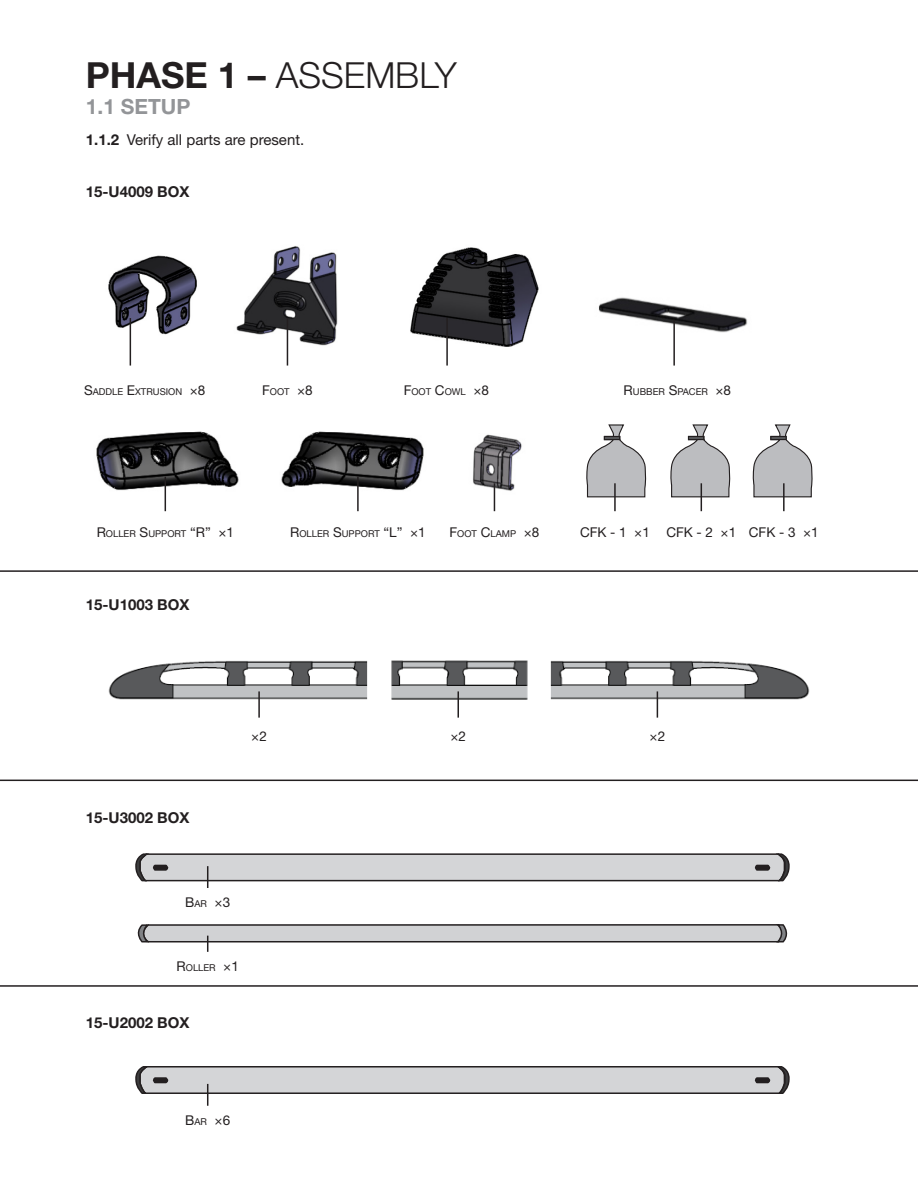
<style>
.page{position:relative;width:918px;height:1188px;background:#fff}
.page>*{position:absolute;margin:0;border:0;box-sizing:border-box;transform-origin:0 0}
.Phase{font:300 36px "Helvetica Neue LT Std";color:#231f20}
.Steps{font:700 21px "Helvetica Neue LT Std";color:#939598}
.t1{font:700 15px "Helvetica Neue LT Std";color:#231f20}
.t2{font:15px "Helvetica Neue LT Std";color:#231f20}
.t3{font:13.5px "Helvetica Neue LT Std";color:#231f20}
.t4{font:9.45px "Helvetica Neue LT Std";color:#231f20}
.s1{font-weight:700}
.s2{font-size:13.5px}
.s3{font-size:9.45px}
</style>
<div class="page">
<img style="left:599px;top:297px;width:149px;height:36px">
<img style="left:473px;top:434px;width:49px;height:63px">
<img style="left:236px;top:246px;width:102px;height:108px">
<img style="left:108px;top:255px;width:89px;height:85px">
<img style="left:410px;top:247px;width:129px;height:100px">
<img style="left:281px;top:431px;width:143px;height:60px">
<img style="left:96px;top:431px;width:143px;height:70px">
<svg style="left:586px;top:424px;width:60px;height:74px"></svg>
<div style="left:604px;top:436px;width:16px;height:4px;border:1px solid #231f20"></div>
<svg style="left:753px;top:424px;width:60px;height:74px"></svg>
<div style="left:770px;top:436px;width:17px;height:4px;border:1px solid #231f20"></div>
<hr style="left:0;top:570px;width:918px;height:2px;background:#231f20">
<hr style="left:0;top:780px;width:918px;height:1px;background:#231f20">
<hr style="left:0;top:985px;width:918px;height:2px;background:#231f20">
<hr style="left:130px;top:318px;width:1px;height:48px;background:#231f20">
<hr style="left:165px;top:477px;width:1px;height:34px;background:#231f20">
<hr style="left:357px;top:477px;width:2px;height:34px;background:#231f20">
<svg style="left:494px;top:483px;width:1px;height:28px"></svg>
<hr style="left:614px;top:483px;width:2px;height:28px;background:#231f20">
<svg style="left:670px;top:424px;width:60px;height:87px"></svg>
<hr style="left:783px;top:483px;width:2px;height:28px;background:#231f20">
<hr style="left:287px;top:318px;width:1px;height:48px;background:#231f20">
<hr style="left:446px;top:318px;width:2px;height:48px;background:#231f20">
<hr style="left:673px;top:320px;width:2px;height:46px;background:#231f20">
<svg style="left:135px;top:779px;width:655px;height:109px"></svg>
<svg style="left:134px;top:924px;width:656px;height:182px"></svg>
<img style="left:108px;top:660px;width:260px;height:40px">
<hr style="left:258px;top:691px;width:2px;height:27px;background:#231f20">
<img style="left:391px;top:660px;width:137px;height:45px">
<img style="left:550px;top:660px;width:260px;height:49px">
<svg style="left:458px;top:691px;width:1px;height:27px"></svg>
<svg style="left:657px;top:691px;width:1px;height:27px"></svg>
<p class="Phase" style="left:86px;top:54px;width:372px"><span class="s1">PHASE 1 –</span> ASSEMBLY</p>
<p class="Steps" style="left:86px;top:93px;width:106px">1.1 SETUP</p>
<p class="t2" style="left:86px;top:131px;width:220px"><span class="s1">1.1.2</span> Verify all parts are present.</p>
<p class="t1" style="left:86px;top:182px;width:105px">15-U4009 BOX</p>
<p class="t4" style="left:84px;top:386px;width:123px"><span class="s2">S</span>ADDLE <span class="s2">E</span>XTRUSION <span class="s2">×8</span></p>
<p class="t4" style="left:262px;top:386px;width:52px"><span class="s2">F</span>OOT <span class="s2">×8</span></p>
<p class="t4" style="left:404px;top:386px;width:87px"><span class="s2">F</span>OOT <span class="s2">C</span>OWL <span class="s2">×8</span></p>
<p class="t4" style="left:624px;top:386px;width:109px"><span class="s2">R</span>UBBER <span class="s2">S</span>PACER <span class="s2">×8</span></p>
<p class="t4" style="left:97px;top:528px;width:139px"><span class="s2">R</span>OLLER <span class="s2">S</span>UPPORT <span class="s2">“R” ×1</span></p>
<p class="t1" style="left:86px;top:595px;width:105px">15-U1003 BOX</p>
<p class="t4" style="left:290px;top:528px;width:137px"><span class="s2">R</span>OLLER <span class="s2">S</span>UPPORT <span class="s2">“L” ×1</span></p>
<p class="t4" style="left:450px;top:528px;width:91px"><span class="s2">F</span>OOT <span class="s2">C</span>LAMP <span class="s2">×8</span></p>
<p class="t3" style="left:580px;top:524px;width:71px">CFK - 1 ×1</p>
<p class="t3" style="left:666px;top:524px;width:71px">CFK - 2 ×1</p>
<p class="t3" style="left:749px;top:524px;width:71px">CFK - 3 ×1</p>
<p class="t1" style="left:86px;top:808px;width:105px">15-U3002 BOX</p>
<p class="t3" style="left:251px;top:728px;width:17px">×2</p>
<p class="t3" style="left:450px;top:728px;width:17px">×2</p>
<p class="t3" style="left:650px;top:728px;width:17px">×2</p>
<p class="t3" style="left:185px;top:894px;width:46px">B<span class="s3">AR</span> ×3</p>
<p class="t4" style="left:177px;top:962px;width:64px"><span class="s2">R</span>OLLER <span class="s2">×1</span></p>
<p class="t1" style="left:86px;top:1014px;width:105px">15-U2002 BOX</p>
<p class="t3" style="left:185px;top:1112px;width:46px">B<span class="s3">AR</span> ×6</p>
</div>
